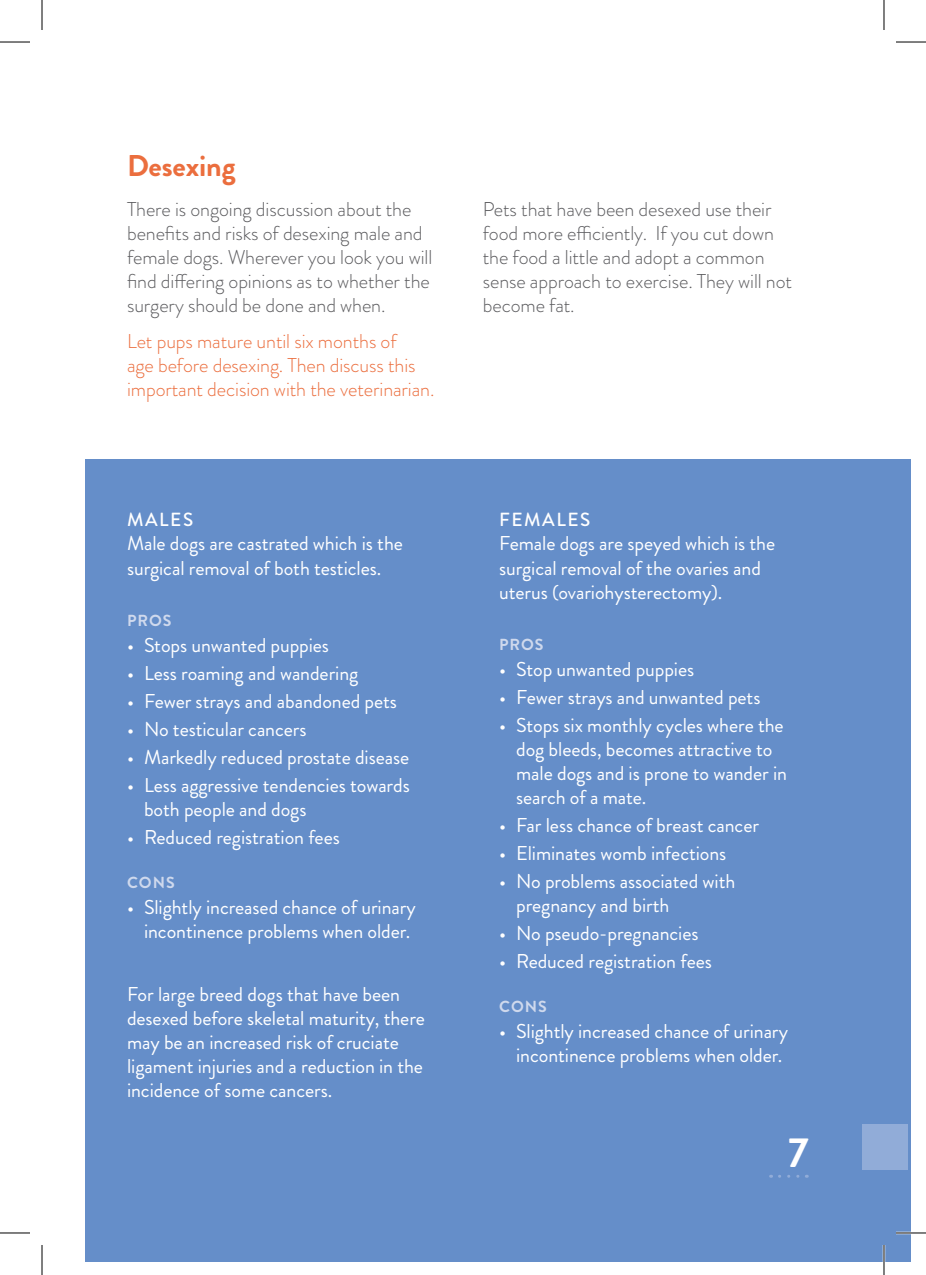
<style>
.page{position:relative;width:926px;height:1275px;background:#fff}
.page>*{position:absolute;margin:0;border:0;box-sizing:border-box;transform-origin:0 0}
.t1{font:700 42px "Brandon Grotesque";color:#fff}
.t2{font:700 30px "Brandon Grotesque";letter-spacing:-.005em;color:#eb6e3e}
.t3{font:20px/24px "Brandon Grotesque";letter-spacing:-.005em;color:#fff}
.t4{font:300 20px/24px "Brandon Grotesque";letter-spacing:-.005em;color:#5b5b5e}
.t5{font:300 20px/24px "Brandon Grotesque";letter-spacing:-.005em;color:#eb6e3e}
.t6{font:500 19px "Brandon Grotesque";letter-spacing:.08em;color:#fff}
.t7{font:700 16px "Brandon Grotesque";letter-spacing:.06em;color:#cfd9ed}
</style>
<div class="page">
<div style="left:86px;top:459px;width:825px;height:802px;background:#658ec9"></div>
<svg style="left:779px;top:1175px;width:28px;height:2px"></svg>
<div style="left:862px;top:1124px;width:46px;height:46px;background:#91acd8"></div>
<hr style="left:896px;top:1231px;width:30px;height:3px;background:#fff">
<hr style="left:883px;top:1245px;width:2px;height:30px;background:#fff">
<hr style="left:0;top:42px;width:30px;height:1px;background:#000">
<hr style="left:896px;top:42px;width:30px;height:1px;background:#000">
<hr style="left:0;top:1232px;width:30px;height:1px;background:#000">
<hr style="left:896px;top:1232px;width:30px;height:1px;background:#000">
<hr style="left:42px;top:0;width:1px;height:30px;background:#000">
<hr style="left:42px;top:1245px;width:1px;height:30px;background:#000">
<hr style="left:884px;top:0;width:1px;height:30px;background:#000">
<hr style="left:884px;top:1245px;width:1px;height:30px;background:#000">
<h2 class="t2" style="left:127px;top:145px;width:110px">Desexing</h2>
<p class="t4" style="left:127px;top:198px;width:307px">There is ongoing discussion about the benefits and risks of desexing male and female dogs. Wherever you look you will find differing opinions as to whether the surgery should be done and when.</p>
<p class="t5" style="left:127px;top:329px;width:309px">Let pups mature until six months of<br>age before desexing. Then discuss this important decision with the veterinarian.</p>
<p class="t6" style="left:127px;top:507px;width:68px">MALES</p>
<p class="t3" style="left:127px;top:532px;width:277px">Male dogs are castrated which is the surgical removal of both testicles.</p>
<p class="t7" style="left:127px;top:609px;width:46px">PROS</p>
<p class="t3" style="left:127px;top:633px;width:204px">• Stops unwanted puppies</p>
<p class="t3" style="left:127px;top:661px;width:233px">• Less roaming and wandering</p>
<p class="t3" style="left:127px;top:689px;width:271px">• Fewer strays and abandoned pets</p>
<p class="t3" style="left:127px;top:717px;width:181px">• No testicular cancers</p>
<p class="t3" style="left:127px;top:745px;width:284px">• Markedly reduced prostate disease</p>
<p class="t3" style="left:144px;top:773px;width:267px;text-indent:-17px">• Less aggressive tendencies towards both people and dogs</p>
<p class="t3" style="left:127px;top:825px;width:214px">• Reduced registration fees</p>
<p class="t7" style="left:127px;top:871px;width:49px">CONS</p>
<p class="t3" style="left:127px;top:895px;width:290px;text-align:center">• Slightly increased chance of urinary incontinence problems when older.</p>
<p class="t3" style="left:127px;top:982px;width:299px">For large breed dogs that have been desexed before skeletal maturity, there may be an increased risk of cruciate ligament injuries and a reduction in the incidence of some cancers.</p>
<p class="t4" style="left:483px;top:198px;width:311px">Pets that have been desexed use their food more efficiently. If you cut down the food a little and adopt a common sense approach to exercise. They will not become fat.</p>
<p class="t6" style="left:499px;top:507px;width:93px">FEMALES</p>
<p class="t3" style="left:499px;top:532px;width:278px">Female dogs are speyed which is the surgical removal of the ovaries and uterus (ovariohysterectomy).</p>
<p class="t7" style="left:499px;top:633px;width:46px">PROS</p>
<p class="t3" style="left:499px;top:657px;width:196px">• Stop unwanted puppies</p>
<p class="t3" style="left:499px;top:685px;width:263px">• Fewer strays and unwanted pets</p>
<p class="t3" style="left:516px;top:713px;width:272px;text-indent:-17px">• Stops six monthly cycles where the dog bleeds, becomes attractive to male dogs and is prone to wander in search of a mate.</p>
<p class="t3" style="left:499px;top:813px;width:261px">• Far less chance of breast cancer</p>
<p class="t3" style="left:499px;top:841px;width:229px">• Eliminates womb infections</p>
<p class="t3" style="left:516px;top:869px;width:221px;text-indent:-17px">• No problems associated with pregnancy and birth</p>
<p class="t3" style="left:499px;top:921px;width:201px">• No pseudo-pregnancies</p>
<p class="t3" style="left:499px;top:949px;width:214px">• Reduced registration fees</p>
<p class="t7" style="left:499px;top:995px;width:49px">CONS</p>
<p class="t3" style="left:499px;top:1019px;width:290px;text-align:center">• Slightly increased chance of urinary incontinence problems when older.</p>
<h1 class="t1" style="left:788px;top:1123px;width:22px">7</h1>
</div>
